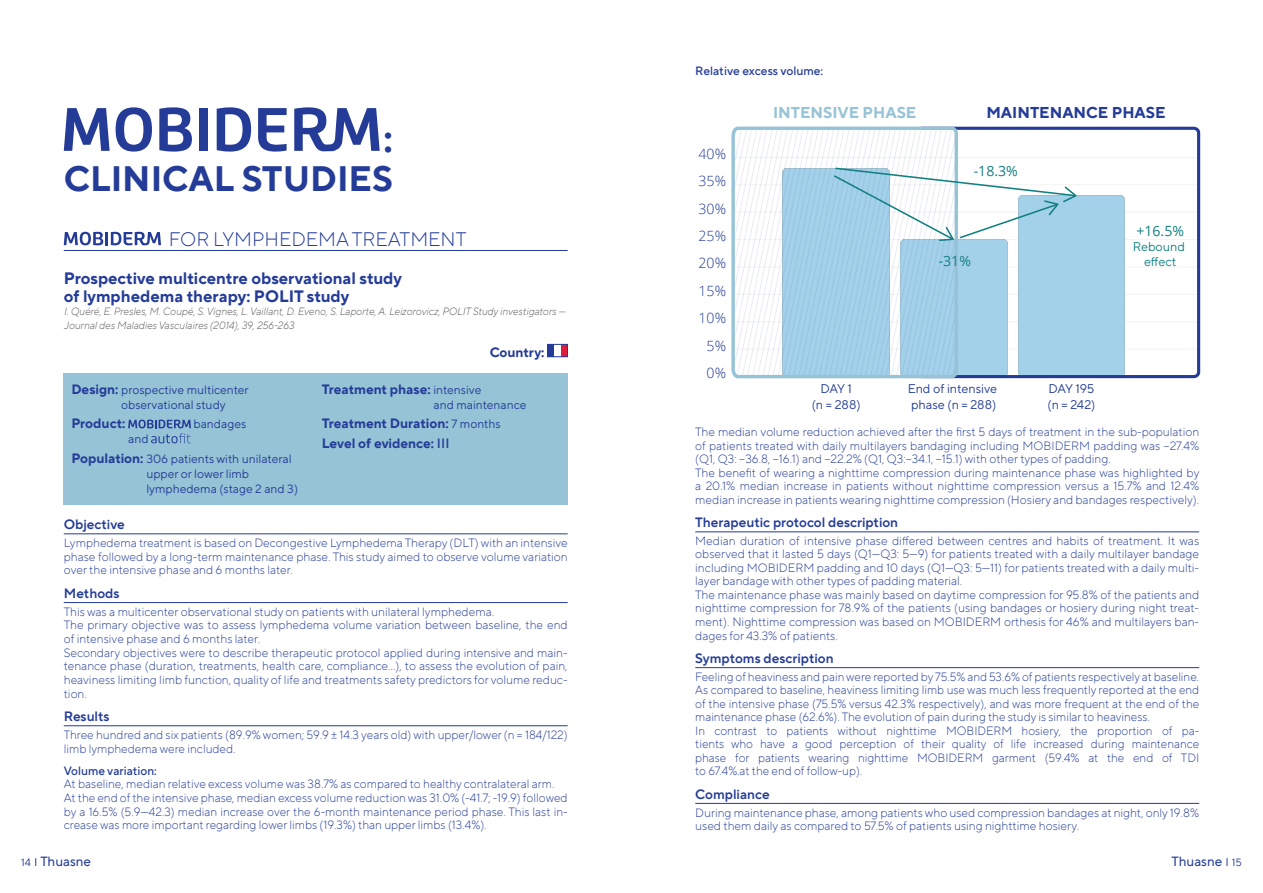
<style>
.page{position:relative;width:1263px;height:893px;background:#fff}
.page>*{position:absolute;margin:0;border:0;box-sizing:border-box;transform-origin:0 0}
.t1{font:700 39px "TT Norms Pro";color:#243c97}
.t2{font:700 35.25px "TT Norms Pro";color:#243c97}
.t3{font:300 19.5px "TT Norms Pro";color:#243c97}
.t4{font:700 16.5px/17.4px "TT Norms Pro";color:#243c97}
.t5{font:700 15.75px "TT Norms Pro";color:#243c97}
.t6{font:700 15.75px "TT Norms Pro";color:#96c3d6}
.t7{font:300 14.1px "Open Sans";color:#243c97}
.t8{font:14.1px "Open Sans";color:#128081}
.t9{font:700 13.5px/19.2px "TT Norms Pro";color:#243c97}
.t10{font:600 13.5px "TT Norms Pro";color:#243c97}
.t11{font:13.35px "TT Norms Pro";color:#243c97}
.t12{font:12.6px/15px "TT Norms Pro";color:#243c97;text-align:center}
.t13{font:12.6px/15px "TT Norms Pro";letter-spacing:-.02em;color:#243c97}
.t14{font:12.6px/15px "TT Norms Pro";color:#128081;text-align:center}
.t15{font:300 12px/13.5px "TT Norms Pro";color:#243c97}
.t16{font:12px/15px "TT Norms Pro";color:#243c97}
.t17{font:500 12px "TT Norms Pro";color:#243c97}
.t18{font:italic 300 10.5px/13.6px "TT Norms Pro";color:#57585a;scale:.96 1}
.s1{font-weight:700;font-size:13.5px}
.s2{font-weight:400;font-size:12px}
.s3{font-weight:500}
.s4{font-size:10.5px}
</style>
<div class="page">
<hr style="left:695px;top:531px;width:504px;height:1px;background:#243c97">
<hr style="left:695px;top:667px;width:504px;height:1px;background:#243c97">
<hr style="left:695px;top:803px;width:504px;height:1px;background:#243c97">
<svg style="left:960px;top:126px;width:240px;height:253px"></svg>
<svg style="left:731px;top:126px;width:229px;height:253px"></svg>
<svg style="left:734px;top:128px;width:342px;height:249px"></svg>
<hr style="left:64px;top:250px;width:504px;height:1px;background:#243c97">
<svg style="left:64px;top:108px;width:46px;height:43px"></svg>
<svg style="left:116px;top:107px;width:36px;height:45px"></svg>
<svg style="left:159px;top:107px;width:33px;height:45px"></svg>
<div style="left:199px;top:108px;width:9px;height:43px;background:#243c97"></div>
<svg style="left:217px;top:107px;width:34px;height:45px"></svg>
<svg style="left:258px;top:108px;width:29px;height:44px"></svg>
<svg style="left:294px;top:107px;width:86px;height:44px"></svg>
<svg style="left:64px;top:232px;width:97px;height:13px"></svg>
<div style="left:547px;top:344px;width:7px;height:13px;background:#243c97"></div>
<div style="left:561px;top:344px;width:6px;height:13px;background:#dd1c3f"></div>
<div style="left:547px;top:344px;width:21px;height:13px;border:1px solid #243c97"></div>
<div style="left:63px;top:373px;width:505px;height:131px;background:#96c3d6"></div>
<svg style="left:128px;top:420px;width:63px;height:23px"></svg>
<hr style="left:64px;top:533px;width:504px;height:1px;background:#243c97">
<hr style="left:64px;top:602px;width:504px;height:1px;background:#243c97">
<hr style="left:64px;top:725px;width:504px;height:1px;background:#243c97">
<p class="t17" style="left:695px;top:62px;width:129px">Relative excess volume:</p>
<h1 class="t1" style="left:383px;top:109px;width:11px">:</h1>
<h2 class="t2" style="left:64px;top:152px;width:330px">CLINICAL STUDIES</h2>
<h3 class="t3" style="left:169px;top:225px;width:299px">FOR LYMPHEDEMA TREATMENT</h3>
<h3 class="t4" style="left:64px;top:269px;width:340px">Prospective multicentre observational study of lymphedema therapy: POLIT study</h3>
<p class="t18" style="left:64px;top:304px;width:524px">I. Quéré, E. Presles, M. Coupé, S. Vignes, L. Vaillant, D. Eveno, S. Laporte, A. Leizorovicz, POLIT Study investigators —<br>Journal des Maladies Vasculaires (2014), 39, 256-263</p>
<p class="t9" style="left:490px;top:342px;width:56px">Country:</p>
<p class="t16" style="left:121px;top:381px;width:129px;text-indent:-50px"><span class="s1">Design:</span> prospective multicenter observational study</p>
<p class="t9" style="left:71px;top:413px;width:55px">Product:</p>
<p class="t16" style="left:194px;top:416px;width:54px">bandages</p>
<p class="t16" style="left:71px;top:429px;width:222px;line-height:19.2px;text-indent:57px">and<br><span class="s1">Population:</span> 306 patients with unilateral</p>
<p class="t16" style="left:146px;top:465px;width:153px">upper or lower limb lymphedema (stage 2 and 3)</p>
<p class="t9" style="left:322px;top:379px;width:161px">Treatment phase: <span class="s2">intensive</span></p>
<p class="t16" style="left:433px;top:396px;width:94px">and maintenance</p>
<p class="t9" style="left:322px;top:413px;width:181px">Treatment Duration: <span class="s2">7 months<br></span>Level of evidence: <span class="s3">III</span></p>
<p class="t10" style="left:64px;top:515px;width:63px">Objective</p>
<p class="t15" style="left:64px;top:535px;width:505px;text-align:justify">Lymphedema treatment is based on Decongestive Lymphedema Therapy (DLT) with an intensive phase followed by a long-term maintenance phase. This study aimed to observe volume variation over the intensive phase and 6 months later.</p>
<p class="t10" style="left:64px;top:583px;width:57px">Methods</p>
<p class="t15" style="left:64px;top:604px;width:505px">This was a multicenter observational study on patients with unilateral lymphedema.<br>The primary objective was to assess lymphedema volume variation between baseline, the end of intensive phase and 6 months later.<br>Secondary objectives were to describe therapeutic protocol applied during intensive and main&shy;tenance phase (duration, treatments, health care, compliance...), to assess the evolution of pain, heaviness limiting limb function, quality of life and treatments safety predictors for volume reduc&shy;tion.</p>
<p class="t10" style="left:64px;top:706px;width:47px">Results</p>
<p class="t15" style="left:64px;top:727px;width:505px">Three hundred and six patients (89.9% women; 59.9 ± 14.3 years old) with upper/lower (n = 184/122) limb lymphedema were included.</p>
<p class="t17" style="left:64px;top:762px;width:95px">Volume variation:</p>
<p class="t15" style="left:64px;top:776px;width:505px">At baseline, median relative excess volume was 38.7% as compared to healthy contralateral arm.<br>At the end of the intensive phase, median excess volume reduction was 31.0% (-41.7; -19.9) followed by a 16.5% (5.9—42.3) median increase over the 6-month maintenance period phase. This last in&shy;crease was more important regarding lower limbs (19.3%) than upper limbs (13.4%).</p>
<p class="t7" style="left:698px;top:144px;width:29px">40%</p>
<p class="t7" style="left:698px;top:171px;width:29px">35%</p>
<p class="t7" style="left:698px;top:199px;width:29px">30%</p>
<p class="t7" style="left:698px;top:226px;width:29px">25%</p>
<p class="t7" style="left:698px;top:254px;width:29px">20%</p>
<p class="t7" style="left:698px;top:281px;width:29px">15%</p>
<p class="t7" style="left:698px;top:308px;width:29px">10%</p>
<p class="t7" style="left:707px;top:336px;width:21px">5%</p>
<p class="t7" style="left:707px;top:363px;width:21px">0%</p>
<h3 class="t6" style="left:773px;top:101px;width:145px">INTENSIVE PHASE</h3>
<h3 class="t5" style="left:986px;top:101px;width:181px">MAINTENANCE PHASE</h3>
<p class="t8" style="left:974px;top:161px;width:46px">-18.3%</p>
<p class="t8" style="left:939px;top:251px;width:34px">-31%</p>
<p class="t8" style="left:1136px;top:221px;width:49px">+16.5%</p>
<p class="t14" style="left:1133px;top:238px;width:54px">Rebound effect</p>
<p class="t12" style="left:812px;top:381px;width:50px">DAY 1<br>(n = 288)</p>
<p class="t12" style="left:908px;top:381px;width:91px;text-align:left">End of intensive phase (n = 288)</p>
<p class="t13" style="left:1047px;top:381px;width:49px">DAY 195 (n = 242)</p>
<p class="t15" style="left:695px;top:424px;width:506px">The median volume reduction achieved after the first 5 days of treatment in the sub-population of patients treated with daily multilayers bandaging including MOBIDERM padding was −27.4% (Q1, Q3: −36.8, −16.1) and −22.2% (Q1, Q3:−34.1, −15.1) with other types of padding.<br>The benefit of wearing a nighttime compression during maintenance phase was highlighted by a 20.1% median increase in patients without nighttime compression versus a 15.7% and 12.4% median increase in patients wearing nighttime compression (Hosiery and bandages respectively).</p>
<p class="t10" style="left:695px;top:513px;width:204px">Therapeutic protocol description</p>
<p class="t15" style="left:695px;top:533px;width:505px">Median duration of intensive phase differed between centres and habits of treatment. It was observed that it lasted 5 days (Q1—Q3: 5—9) for patients treated with a daily multilayer bandage including MOBIDERM padding and 10 days (Q1—Q3: 5—11) for patients treated with a daily multi&shy;layer bandage with other types of padding material.<br>The maintenance phase was mainly based on daytime compression for 95.8% of the patients and nighttime compression for 78.9% of the patients (using bandages or hosiery during night treat&shy;ment). Nighttime compression was based on MOBIDERM orthesis for 46% and multilayers ban&shy;dages for 43.3% of patients.</p>
<p class="t10" style="left:695px;top:648px;width:140px">Symptoms description</p>
<p class="t15" style="left:695px;top:669px;width:505px">Feeling of heaviness and pain were reported by 75.5% and 53.6% of patients respectively at baseline.<br>As compared to baseline, heaviness limiting limb use was much less frequently reported at the end of the intensive phase (75.5% versus 42.3% respectively), and was more frequent at the end of the maintenance phase (62.6%). The evolution of pain during the study is similar to heaviness.<br>In contrast to patients without nighttime MOBIDERM hosiery, the proportion of pa&shy;tients who have a good perception of their quality of life increased during maintenance phase for patients wearing nighttime MOBIDERM garment (59.4% at the end of TDI to 67.4%.at the end of follow-up).</p>
<p class="t10" style="left:695px;top:784px;width:76px">Compliance</p>
<p class="t15" style="left:695px;top:805px;width:505px">During maintenance phase, among patients who used compression bandages at night, only 19.8% used them daily as compared to 57.5% of patients using nighttime hosiery.</p>
<p class="t11" style="left:21px;top:851px;width:71px"><span class="s4">14</span> Thuasne</p>
<p class="t11" style="left:1172px;top:851px;width:72px">Thuasne <span class="s4">15</span></p>
</div>
